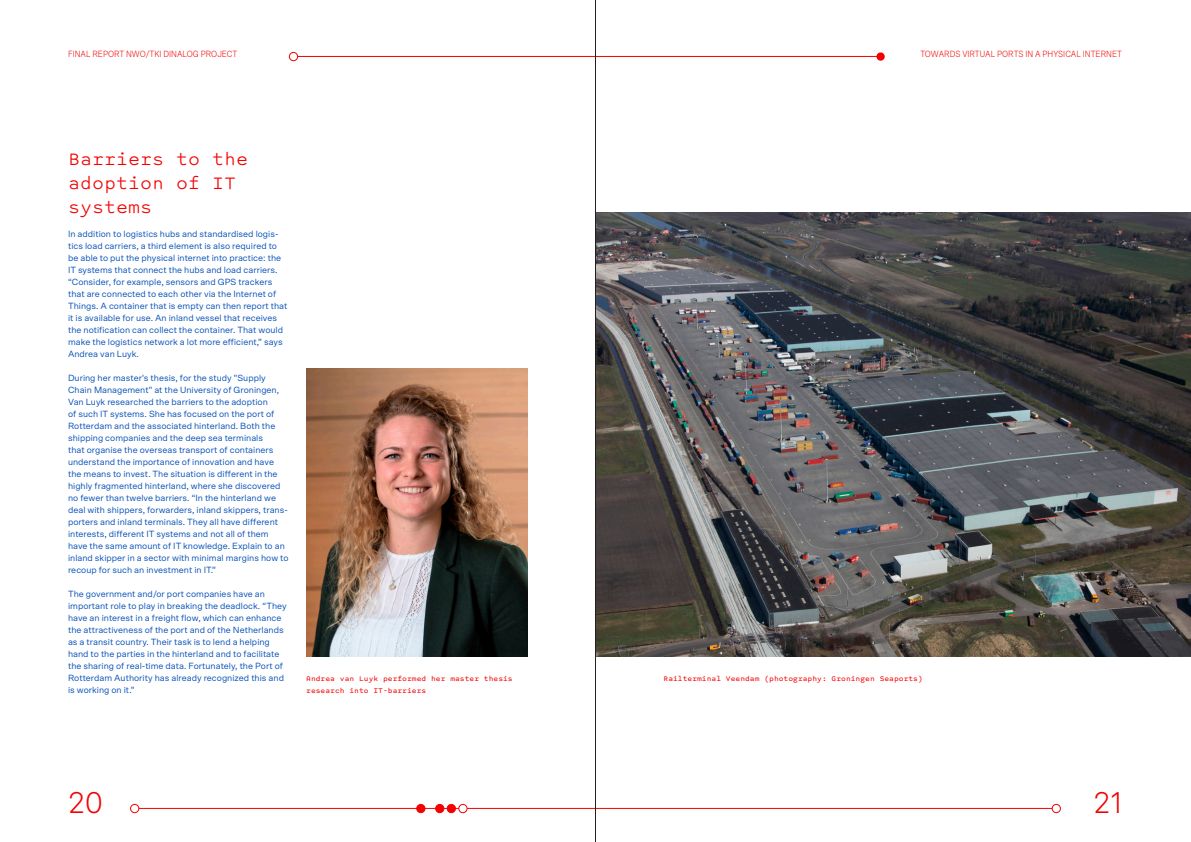
<style>
.page{position:relative;width:1191px;height:842px;background:#fff}
.page>*{position:absolute;margin:0;border:0;box-sizing:border-box;transform-origin:0 0}
.t1{font:300 30px "Scto Grotesk A";color:#f40000}
.Broodtekst{font:300 20px/24px "Spot Mono";color:#f40000}
.Broodtekst-2{font:9px/12px "Scto Grotesk A";color:#004db7}
.t2{font:300 9px "Scto Grotesk B";color:#f40000}
.Onderschrift{font:8px/12px "Spot Mono";color:#f40000}
</style>
<div class="page">
<hr style="left:139px;top:808px;width:913px;height:1px;background:#f40000">
<div style="left:130px;top:804px;width:9px;height:9px;border:1px solid #f40000;border-radius:50%"></div>
<div style="left:417px;top:804px;width:8px;height:9px;background:#f40000;border-radius:50%"></div>
<div style="left:416px;top:804px;width:9px;height:9px;border:1px solid #f40000;border-radius:50%"></div>
<div style="left:435px;top:804px;width:9px;height:9px;background:#f40000;border-radius:50%"></div>
<div style="left:435px;top:804px;width:9px;height:9px;border:1px solid #f40000;border-radius:50%"></div>
<div style="left:447px;top:804px;width:8px;height:9px;background:#f40000;border-radius:50%"></div>
<div style="left:447px;top:804px;width:8px;height:9px;border:1px solid #f40000;border-radius:50%"></div>
<div style="left:459px;top:804px;width:8px;height:9px;background:#fff;border-radius:50%"></div>
<div style="left:459px;top:804px;width:8px;height:9px;border:1px solid #f40000;border-radius:50%"></div>
<hr style="left:298px;top:56px;width:585px;height:1px;background:#f40000">
<div style="left:289px;top:52px;width:9px;height:9px;border:1px solid #f40000;border-radius:50%"></div>
<div style="left:876px;top:52px;width:8px;height:9px;background:#f40000;border-radius:50%"></div>
<div style="left:1052px;top:804px;width:8px;height:9px;border:1px solid #f40000;border-radius:50%"></div>
<img style="left:306px;top:369px;width:221px;height:288px">
<img style="left:596px;top:213px;width:595px;height:444px">
<hr style="left:595px;top:0;width:1px;height:842px;background:#231f20">
<p class="t2" style="left:68px;top:48px;width:171px">FINAL REPORT NWO/TKI DINALOG PROJECT</p>
<p class="t2" style="left:920px;top:48px;width:203px">TOWARDS VIRTUAL PORTS IN A PHYSICAL INTERNET</p>
<p class="Broodtekst" style="left:68px;top:147px;width:182px">Barriers to the adoption of IT systems</p>
<p class="Broodtekst-2" style="left:68px;top:227px;width:221px">In addition to logistics hubs and standardised logis&shy;tics load carriers, a third element is also required to be able to put the physical internet into practice: the IT systems that connect the hubs and load carriers. “Consider, for example, sensors and GPS trackers that are connected to each other via the Internet of Things. A container that is empty can then report that it is available for use. An inland vessel that receives the notification can collect the container. That would make the logistics network a lot more efficient,” says Andrea van Luyk.</p>
<p class="Broodtekst-2" style="left:68px;top:371px;width:222px">During her master's thesis, for the study "Supply Chain Management" at the University of Groningen, Van Luyk researched the barriers to the adoption<br>of such IT systems. She has focused on the port of Rotterdam and the associated hinterland. Both the shipping companies and the deep sea terminals<br>that organise the overseas transport of containers understand the importance of innovation and have the means to invest. The situation is different in the highly fragmented hinterland, where she discovered no fewer than twelve barriers. “In the hinterland we deal with shippers, forwarders, inland skippers, trans&shy;porters and inland terminals. They all have different interests, different IT systems and not all of them have the same amount of IT knowledge. Explain to an inland skipper in a sector with minimal margins how to recoup for such an investment in IT.”</p>
<p class="Broodtekst-2" style="left:68px;top:587px;width:220px">The government and/or port companies have an important role to play in breaking the deadlock. “They have an interest in a freight flow, which can enhance the attractiveness of the port and of the Netherlands as a transit country. Their task is to lend a helping hand to the parties in the hinterland and to facilitate the sharing of real-time data. Fortunately, the Port of Rotterdam Authority has already recognized this and is working on it.”</p>
<p class="Onderschrift" style="left:306px;top:672px;width:208px">Andrea van Luyk performed her master thesis research into IT-barriers</p>
<p class="Onderschrift" style="left:663px;top:672px;width:261px">Railterminal Veendam (photography: Groningen Seaports)</p>
<h1 class="t1" style="left:68px;top:785px;width:37px">20</h1>
<h1 class="t1" style="left:1093px;top:785px;width:31px">21</h1>
</div>
